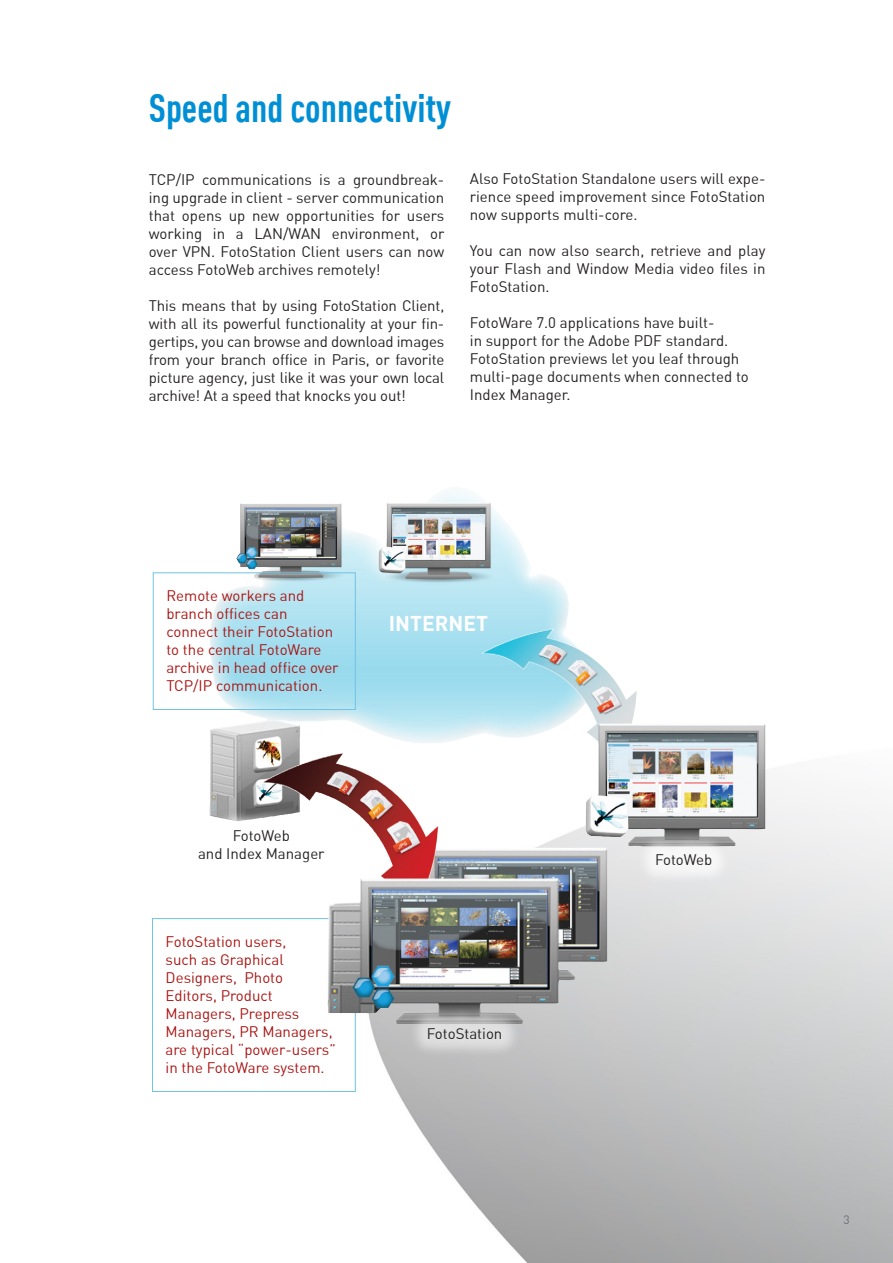
<style>
.page{position:relative;width:893px;height:1263px;background:#fff}
.page>*{position:absolute;margin:0;border:0;box-sizing:border-box;transform-origin:0 0}
.Main_title{font:700 39px "Foto Ware DIN Cond";color:#008fd5}
.didyouknow{font:21px "Foto Ware DIN Bold";color:#fff}
.Brødtekst{font:15px/18px "Foto Ware DIN";color:#231f20;text-align:justify}
.didyouknow-2{font:15px/18px "Foto Ware DIN";color:#a91412}
.Main_title-2{font:15px/18px "Foto Ware DIN";color:#231f20}
.didyouknow-3{font:15px "Foto Ware DIN";color:#231f20}
.t1{font:12px "Foto Ware DIN";color:#6c6d70}
</style>
<div class="page">
<img style="left:152px;top:492px;width:741px;height:771px">
<div style="left:152px;top:918px;width:204px;height:174px;border:1px solid #71c2e3"></div>
<img style="left:210px;top:492px;width:245px;height:195px">
<div style="left:153px;top:572px;width:203px;height:138px;border:1px solid #71c2e3"></div>
<div style="left:406px;top:1006px;width:114px;height:51px;background:#fff;opacity:.5"></div>
<div style="left:635px;top:832px;width:95px;height:51px;background:#fff;opacity:.7"></div>
<div style="left:177px;top:808px;width:166px;height:72px;background:#fff"></div>
<p class="Main_title" style="left:149px;top:84px;width:304px">Speed and connectivity</p>
<p class="Brødtekst" style="left:149px;top:170px;width:297px">TCP/IP communications is a groundbreak&shy;ing upgrade in client - server communication that opens up new opportunities for users working in a LAN/WAN environment, or over VPN. FotoStation Client users can now access FotoWeb archives remotely!</p>
<p class="Brødtekst" style="left:149px;top:296px;width:297px">This means that by using FotoStation Client, with all its powerful functionality at your fin&shy;gertips, you can browse and download images from your branch office in Paris, or favorite picture agency, just like it was your own local archive! At a speed that knocks you out!</p>
<p class="Brødtekst" style="left:470px;top:169px;width:297px">Also FotoStation Standalone users will expe&shy;rience speed improvement since FotoStation now supports multi-core.</p>
<p class="Brødtekst" style="left:470px;top:241px;width:297px">You can now also search, retrieve and play your Flash and Window Media video files in FotoStation.</p>
<p class="Main_title-2" style="left:470px;top:313px;width:280px">FotoWare 7.0 applications have built-<br>in support for the Adobe PDF standard.<br>FotoStation previews let you leaf through multi-page documents when connected to Index Manager.</p>
<p class="didyouknow-2" style="left:166px;top:586px;width:174px">Remote workers and branch offices can connect their FotoStation to the central FotoWare archive in head office over<br>TCP/IP communication.</p>
<p class="didyouknow" style="left:389px;top:609px;width:101px">INTERNET</p>
<p class="didyouknow-3" style="left:233px;top:826px;width:59px">FotoWeb</p>
<p class="didyouknow-3" style="left:198px;top:844px;width:128px">and Index Manager</p>
<p class="didyouknow-2" style="left:166px;top:932px;width:172px">FotoStation users,<br>such as Graphical<br>Designers, Photo<br>Editors, Product<br>Managers, Prepress<br>Managers, PR Managers, are typical “power-users” in the FotoWare system.</p>
<p class="didyouknow-3" style="left:427px;top:1024px;width:77px">FotoStation</p>
<p class="didyouknow-3" style="left:655px;top:850px;width:59px">FotoWeb</p>
<p class="t1" style="left:843px;top:1212px;width:8px">3</p>
</div>
